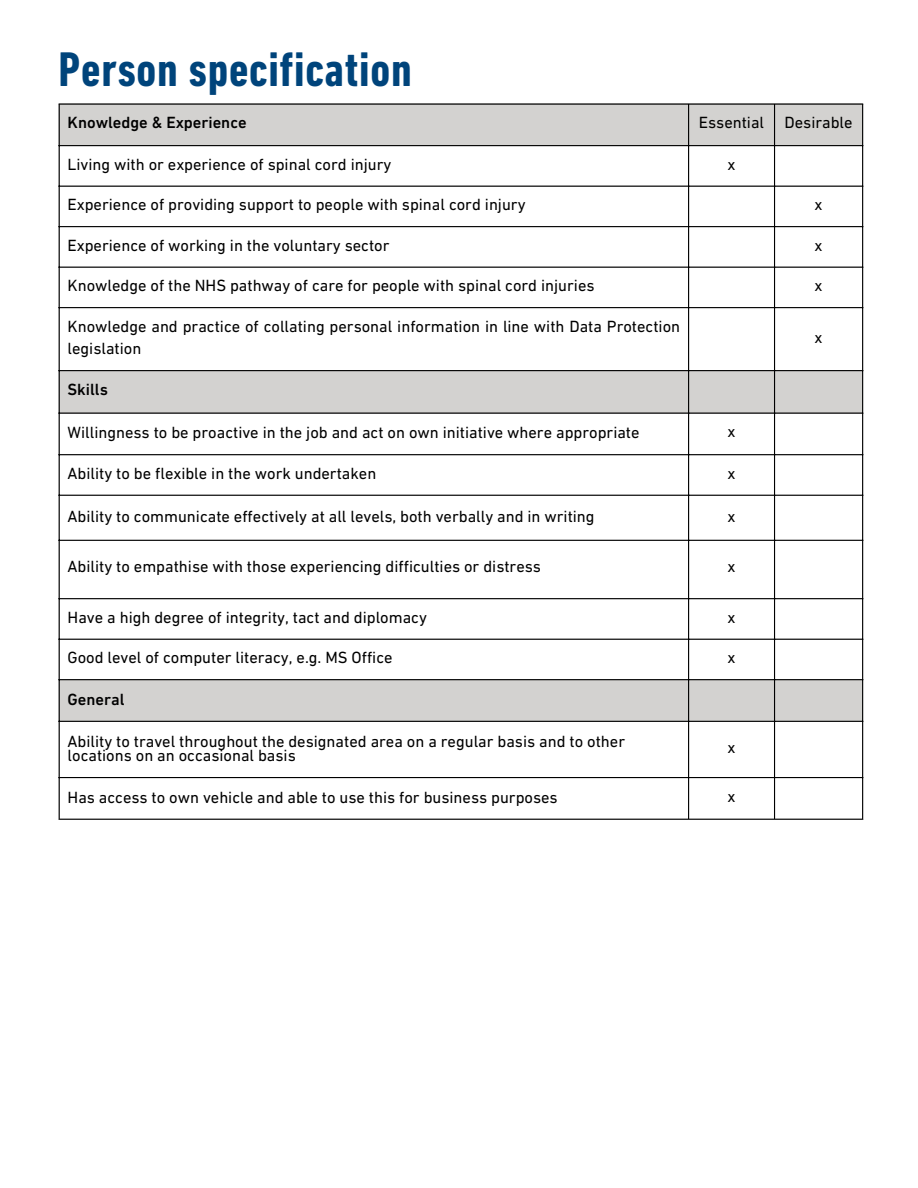
<style>
.page{position:relative;width:918px;height:1188px;background:#fff}
.page>*{position:absolute;margin:0;border:0;box-sizing:border-box;transform-origin:0 0}
.t1{font:700 condensed 49.5px "DIN Next LT Pro";letter-spacing:.015em;color:#00447b}
.t2{font:16.5px/22.5px "DIN Next LT Pro";color:#000}
.t3{font:500 16.5px "DIN Next LT Pro";color:#000}
</style>
<div class="page">
<svg style="left:60px;top:105px;width:802px;height:616px"></svg>
<hr style="left:59px;top:105px;width:1px;height:714px;background:#000">
<hr style="left:688px;top:105px;width:1px;height:714px;background:#000">
<hr style="left:774px;top:105px;width:1px;height:714px;background:#000">
<hr style="left:862px;top:105px;width:1px;height:714px;background:#000">
<hr style="left:59px;top:103px;width:804px;height:2px;background:#000">
<hr style="left:59px;top:145px;width:804px;height:1px;background:#000">
<hr style="left:59px;top:186px;width:804px;height:1px;background:#000">
<hr style="left:59px;top:226px;width:804px;height:1px;background:#000">
<hr style="left:59px;top:267px;width:804px;height:1px;background:#000">
<hr style="left:59px;top:307px;width:804px;height:1px;background:#000">
<hr style="left:59px;top:370px;width:804px;height:1px;background:#000">
<hr style="left:59px;top:413px;width:804px;height:1px;background:#000">
<hr style="left:59px;top:454px;width:804px;height:1px;background:#000">
<hr style="left:59px;top:495px;width:804px;height:1px;background:#000">
<hr style="left:59px;top:540px;width:804px;height:1px;background:#000">
<hr style="left:59px;top:598px;width:804px;height:1px;background:#000">
<hr style="left:59px;top:639px;width:804px;height:1px;background:#000">
<hr style="left:59px;top:679px;width:804px;height:1px;background:#000">
<hr style="left:59px;top:721px;width:804px;height:1px;background:#000">
<hr style="left:59px;top:777px;width:804px;height:1px;background:#000">
<hr style="left:59px;top:819px;width:804px;height:1px;background:#000">
<h1 class="t1" style="left:59px;top:49px;width:355px">Person specification</h1>
<p class="t3" style="left:68px;top:116px;width:181px">Knowledge &amp; Experience</p>
<p class="t2" style="left:699px;top:113px;width:155px">Essential Desirable</p>
<p class="t2" style="left:68px;top:154px;width:325px">Living with or experience of spinal cord injury</p>
<p class="t2" style="left:728px;top:154px;width:9px">x</p>
<p class="t2" style="left:68px;top:195px;width:459px">Experience of providing support to people with spinal cord injury</p>
<p class="t2" style="left:815px;top:195px;width:9px">x</p>
<p class="t2" style="left:68px;top:235px;width:323px">Experience of working in the voluntary sector</p>
<p class="t2" style="left:815px;top:235px;width:9px">x</p>
<p class="t2" style="left:68px;top:276px;width:528px">Knowledge of the NHS pathway of care for people with spinal cord injuries</p>
<p class="t2" style="left:815px;top:276px;width:9px">x</p>
<p class="t2" style="left:68px;top:316px;width:614px">Knowledge and practice of collating personal information in line with Data Protection legislation</p>
<p class="t2" style="left:815px;top:328px;width:9px">x</p>
<p class="t3" style="left:68px;top:382px;width:42px">Skills</p>
<p class="t2" style="left:68px;top:423px;width:574px">Willingness to be proactive in the job and act on own initiative where appropriate</p>
<p class="t2" style="left:728px;top:422px;width:9px">x</p>
<p class="t2" style="left:68px;top:464px;width:310px">Ability to be flexible in the work undertaken</p>
<p class="t2" style="left:728px;top:464px;width:9px">x</p>
<p class="t2" style="left:68px;top:506px;width:529px">Ability to communicate effectively at all levels, both verbally and in writing</p>
<p class="t2" style="left:728px;top:506px;width:9px">x</p>
<p class="t2" style="left:68px;top:557px;width:475px">Ability to empathise with those experiencing difficulties or distress</p>
<p class="t2" style="left:728px;top:557px;width:9px">x</p>
<p class="t2" style="left:68px;top:608px;width:361px">Have a high degree of integrity, tact and diplomacy</p>
<p class="t2" style="left:728px;top:608px;width:9px">x</p>
<p class="t2" style="left:68px;top:648px;width:327px">Good level of computer literacy, e.g. MS Office</p>
<p class="t2" style="left:728px;top:648px;width:9px">x</p>
<p class="t3" style="left:68px;top:693px;width:58px">General</p>
<p class="t2" style="left:68px;top:735px;width:559px;line-height:14.7px">Ability to travel throughout the designated area on a regular basis and to other locations on an occasional basis</p>
<p class="t2" style="left:728px;top:738px;width:9px">x</p>
<p class="t2" style="left:68px;top:788px;width:492px">Has access to own vehicle and able to use this for business purposes</p>
<p class="t2" style="left:728px;top:786px;width:9px">x</p>
</div>
